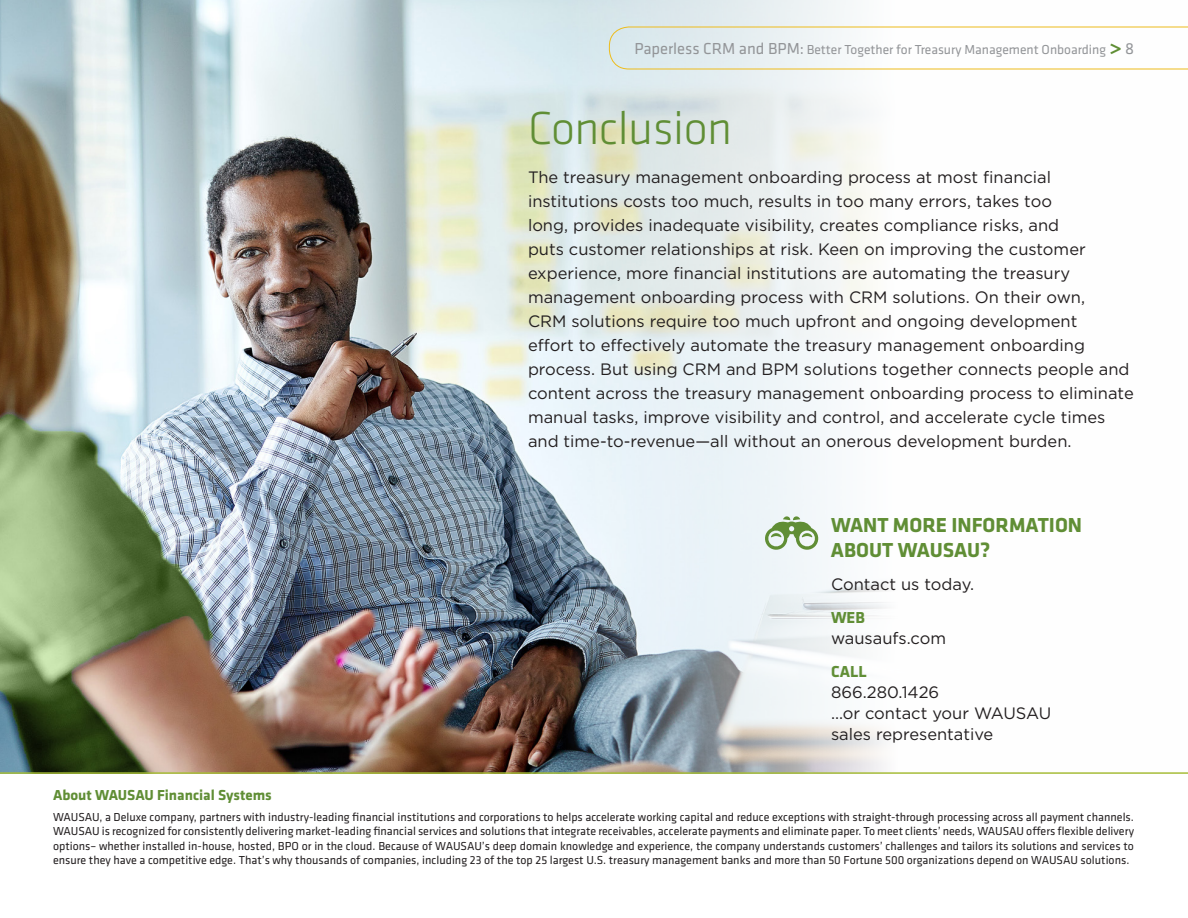
<style>
.page{position:relative;width:1188px;height:918px;background:#fff}
.page>*{position:absolute;margin:0;border:0;box-sizing:border-box;transform-origin:0 0}
.Green_Head_32{font:300 48px "Klavika";letter-spacing:-.01em;color:#608e35}
.A_Body_text{font:700 21px/25.2px "Klavika";color:#608e35}
.Gotham_Body{font:16.5px/24px "Gotham";color:#231f20}
.A_Body_text-2{font:16.5px/21px "Gotham";color:#231f20}
.A_Body_text-3{font:700 16.5px "Klavika";color:#608e35}
.A_Body_text-4{font:700 15px "Klavika";color:#608e35}
.t1{font:13.5px "Klavika";color:#939598}
.A_Body_text-5{font:12px/14.4px "Klavika";color:#231f20;text-align:justify}
.s1{font-size:16.5px}
.s2{font-weight:700;font-size:21px;color:#608e35}
</style>
<div class="page">
<img style="left:0;top:0;width:1009px;height:772px">
<svg style="left:764px;top:516px;width:55px;height:35px"></svg>
<hr style="left:0;top:772px;width:1188px;height:2px;background:#a7bd39">
<svg style="left:609px;top:27px;width:579px;height:42px"></svg>
<p class="t1" style="left:634px;top:41px;width:501px"><span class="s1">Paperless CRM and BPM:</span> Better Together for Treasury Management Onboarding <span class="s2">&gt;</span> <span class="s1">8</span></p>
<p class="Green_Head_32" style="left:528px;top:99px;width:206px">Conclusion</p>
<p class="Gotham_Body" style="left:528px;top:165px;width:607px">The treasury management onboarding process at most financial institutions costs too much, results in too many errors, takes too<br>long, provides inadequate visibility, creates compliance risks, and<br>puts customer relationships at risk. Keen on improving the customer experience, more financial institutions are automating the treasury management onboarding process with CRM solutions. On their own,<br>CRM solutions require too much upfront and ongoing development<br>effort to effectively automate the treasury management onboarding process. But using CRM and BPM solutions together connects people and content across the treasury management onboarding process to eliminate manual tasks, improve visibility and control, and accelerate cycle times and time-to-revenue—all without an onerous development burden.</p>
<p class="A_Body_text" style="left:831px;top:512px;width:253px">WANT MORE INFORMATION<br>ABOUT WAUSAU?</p>
<p class="A_Body_text-2" style="left:831px;top:574px;width:145px">Contact us today.</p>
<p class="A_Body_text-3" style="left:831px;top:606px;width:35px">WEB</p>
<p class="A_Body_text-2" style="left:831px;top:628px;width:117px">wausaufs.com</p>
<p class="A_Body_text-3" style="left:831px;top:660px;width:37px">CALL</p>
<p class="A_Body_text-2" style="left:831px;top:682px;width:110px">866.280.1426</p>
<p class="A_Body_text-2" style="left:831px;top:703px;width:222px">...or contact your WAUSAU sales representative</p>
<p class="A_Body_text-4" style="left:53px;top:785px;width:220px">About WAUSAU Financial Systems</p>
<p class="A_Body_text-5" style="left:53px;top:809px;width:1083px">WAUSAU, a Deluxe company, partners with industry-leading financial institutions and corporations to helps accelerate working capital and reduce exceptions with straight-through processing across all payment channels.<br>WAUSAU is recognized for consistently delivering market-leading financial services and solutions that integrate receivables, accelerate payments and eliminate paper. To meet clients’ needs, WAUSAU offers flexible delivery options– whether installed in-house, hosted, BPO or in the cloud. Because of WAUSAU’s deep domain knowledge and experience, the company understands customers’ challenges and tailors its solutions and services to ensure they have a competitive edge. That’s why thousands of companies, including 23 of the top 25 largest U.S. treasury management banks and more than 50 Fortune 500 organizations depend on WAUSAU solutions.</p>
</div>
